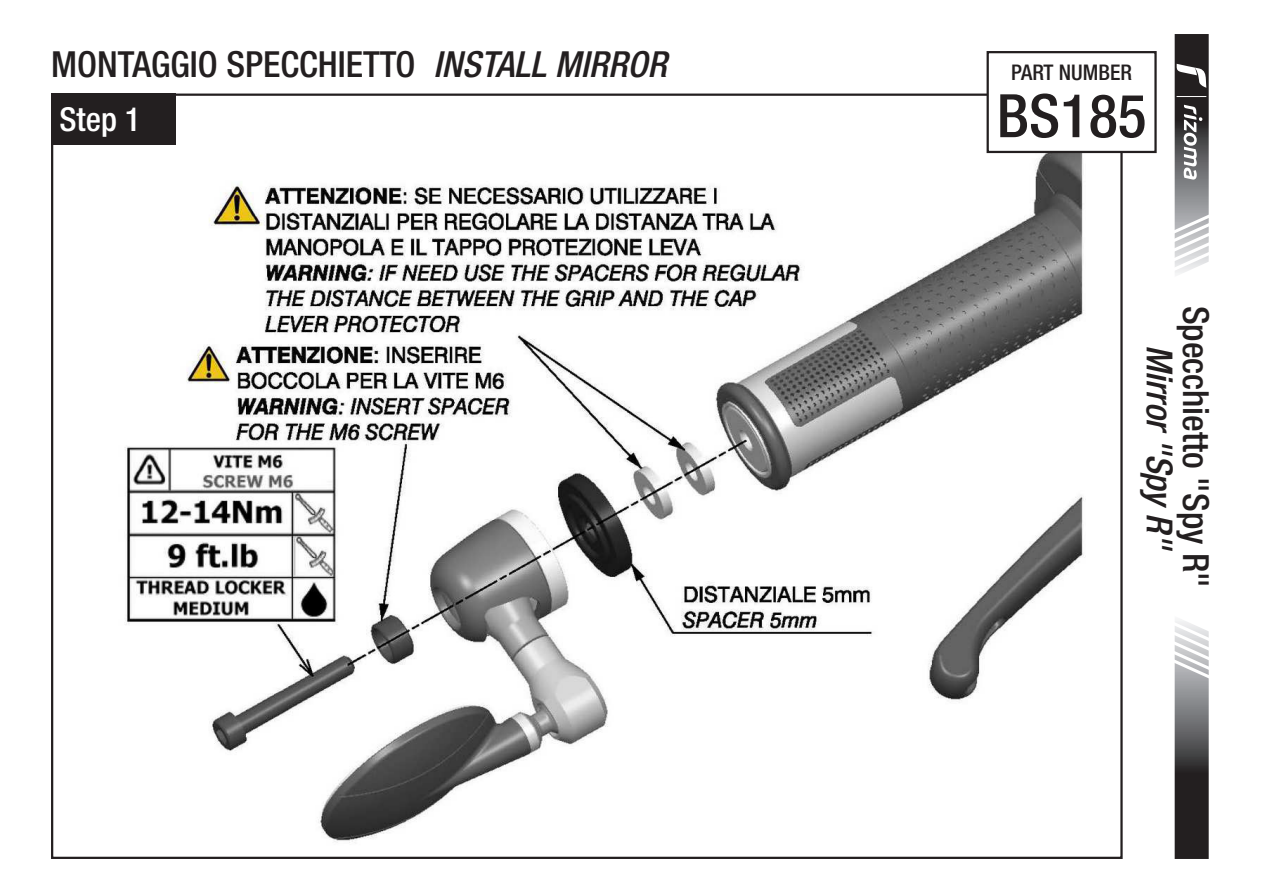
<style>
.page{position:relative;width:1263px;height:893px;background:#fff}
.page>*{position:absolute;margin:0;border:0;box-sizing:border-box;transform-origin:0 0}
.t1{font:500 condensed 60px "Helvetica Neue LT Std";color:#231f20}
.t2{font:500 condensed 36px "Helvetica Neue LT Std";color:#231f20}
.t3{font:italic 500 condensed 36px "Helvetica Neue LT Std";color:#231f20}
.t4{font:500 condensed 33px "Helvetica Neue LT Std";color:#fff}
.t5{font:500 condensed 21.6px "Helvetica Neue LT Std";color:#231f20}
.s1{font-style:italic}
</style>
<div class="page">
<img style="left:124px;top:103px;width:964px;height:740px">
<div style="left:51px;top:94px;width:124px;height:51px;background:#231f20"></div>
<svg style="left:1174px;top:620px;width:35px;height:239px;background:#706f70"></svg>
<svg style="left:1174px;top:34px;width:35px;height:240px"></svg>
<div style="left:988px;top:52px;width:167px;height:100px;background:#fff"></div>
<div style="left:986px;top:51px;width:171px;height:102px;border:2px solid #231f20"></div>
<p class="t2" style="left:51px;top:42px;width:617px">MONTAGGIO SPECCHIETTO <span class="s1">INSTALL MIRROR</span></p>
<p class="t4" style="left:60px;top:99px;width:83px">Step 1</p>
<p class="t5" style="left:1011px;top:59px;width:122px">PART NUMBER</p>
<h1 class="t1" style="left:997px;top:80px;width:151px">BS185</h1>
<p class="t2" style="left:1217px;top:306px;width:283px;rotate:90deg">Specchietto "Spy R"</p>
<p class="t3" style="left:1181px;top:345px;width:207px;rotate:90deg">Mirror "Spy R"</p>
</div>
